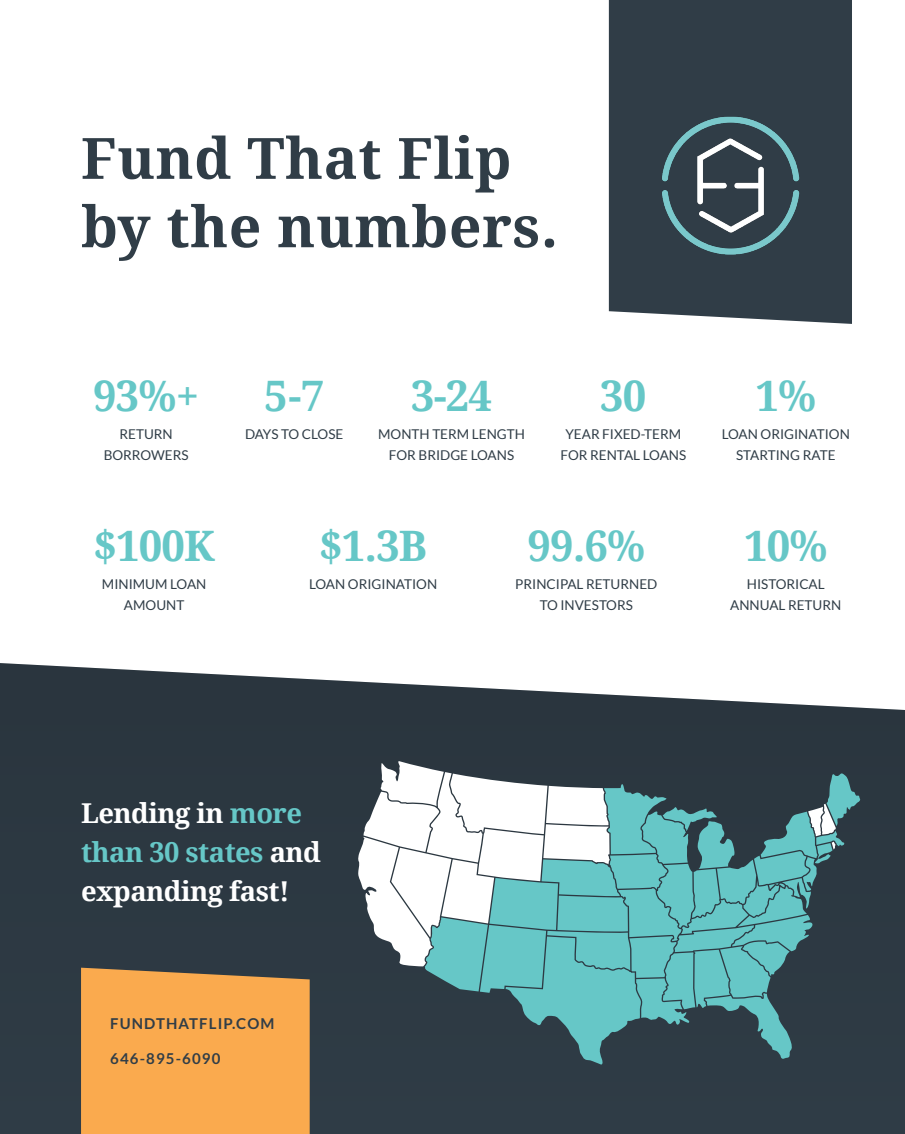
<style>
.page{position:relative;width:905px;height:1134px;background:#fff}
.page>*{position:absolute;margin:0;border:0;box-sizing:border-box;transform-origin:0 0}
.Heading{font:700 57px/68.4px "Droid Serif";letter-spacing:.01em;color:#303d47}
.Numbers{font:700 42px "Droid Serif";letter-spacing:-.02em;color:#66c7c7}
.Subhead_1{font:700 27.3px/39px "Droid Serif";letter-spacing:-.02em;color:#fff}
.BodyCaps{font:700 15px "Lato";letter-spacing:.075em;color:#303d47}
.BodyCaps-2{font:13.5px/21px "Lato";color:#303d47;text-align:center}
.s1{color:#66c7c7}
</style>
<div class="page">
<svg style="left:0;top:663px;width:904px;height:471px;background:#3f4a52"></svg>
<div style="left:81px;top:968px;width:229px;height:166px;background:#faaa4e"></div>
<div style="left:609px;top:0;width:243px;height:324px;background:#303d47"></div>
<svg style="left:357px;top:761px;width:503px;height:304px"></svg>
<img style="left:659px;top:100px;width:142px;height:171px">
<p class="Heading" style="left:81px;top:122px;width:478px">Fund That Flip by the numbers.</p>
<p class="Numbers" style="left:93px;top:367px;width:107px">93%+</p>
<p class="BodyCaps-2" style="left:104px;top:423px;width:86px">RETURN<br>BORROWERS</p>
<p class="Numbers" style="left:93px;top:517px;width:123px">$100K</p>
<p class="BodyCaps-2" style="left:102px;top:573px;width:106px">MINIMUM LOAN<br>AMOUNT</p>
<p class="Numbers" style="left:264px;top:367px;width:61px">5-7</p>
<p class="BodyCaps-2" style="left:245px;top:423px;width:100px">DAYS TO CLOSE</p>
<p class="Numbers" style="left:411px;top:367px;width:82px">3-24</p>
<p class="BodyCaps-2" style="left:378px;top:423px;width:148px">MONTH TERM LENGTH<br>FOR BRIDGE LOANS</p>
<p class="Numbers" style="left:600px;top:367px;width:48px">30</p>
<p class="BodyCaps-2" style="left:560px;top:423px;width:127px">YEAR FIXED-TERM<br>FOR RENTAL LOANS</p>
<p class="Numbers" style="left:319px;top:517px;width:110px">$1.3B</p>
<p class="BodyCaps-2" style="left:309px;top:573px;width:130px">LOAN ORIGINATION</p>
<p class="Numbers" style="left:527px;top:517px;width:119px">99.6%</p>
<p class="BodyCaps-2" style="left:515px;top:573px;width:143px">PRINCIPAL RETURNED<br>TO INVESTORS</p>
<p class="Numbers" style="left:755px;top:367px;width:62px">1%</p>
<p class="BodyCaps-2" style="left:721px;top:423px;width:130px">LOAN ORIGINATION<br>STARTING RATE</p>
<p class="Numbers" style="left:744px;top:517px;width:85px">10%</p>
<p class="BodyCaps-2" style="left:730px;top:573px;width:113px">HISTORICAL<br>ANNUAL RETURN</p>
<p class="Subhead_1" style="left:81px;top:793px;width:241px">Lending in <span class="s1">more than 30 states</span> and expanding fast!</p>
<p class="BodyCaps" style="left:110px;top:1015px;width:166px">FUNDTHATFLIP.COM</p>
<p class="BodyCaps" style="left:110px;top:1050px;width:112px">646-895-6090</p>
</div>
